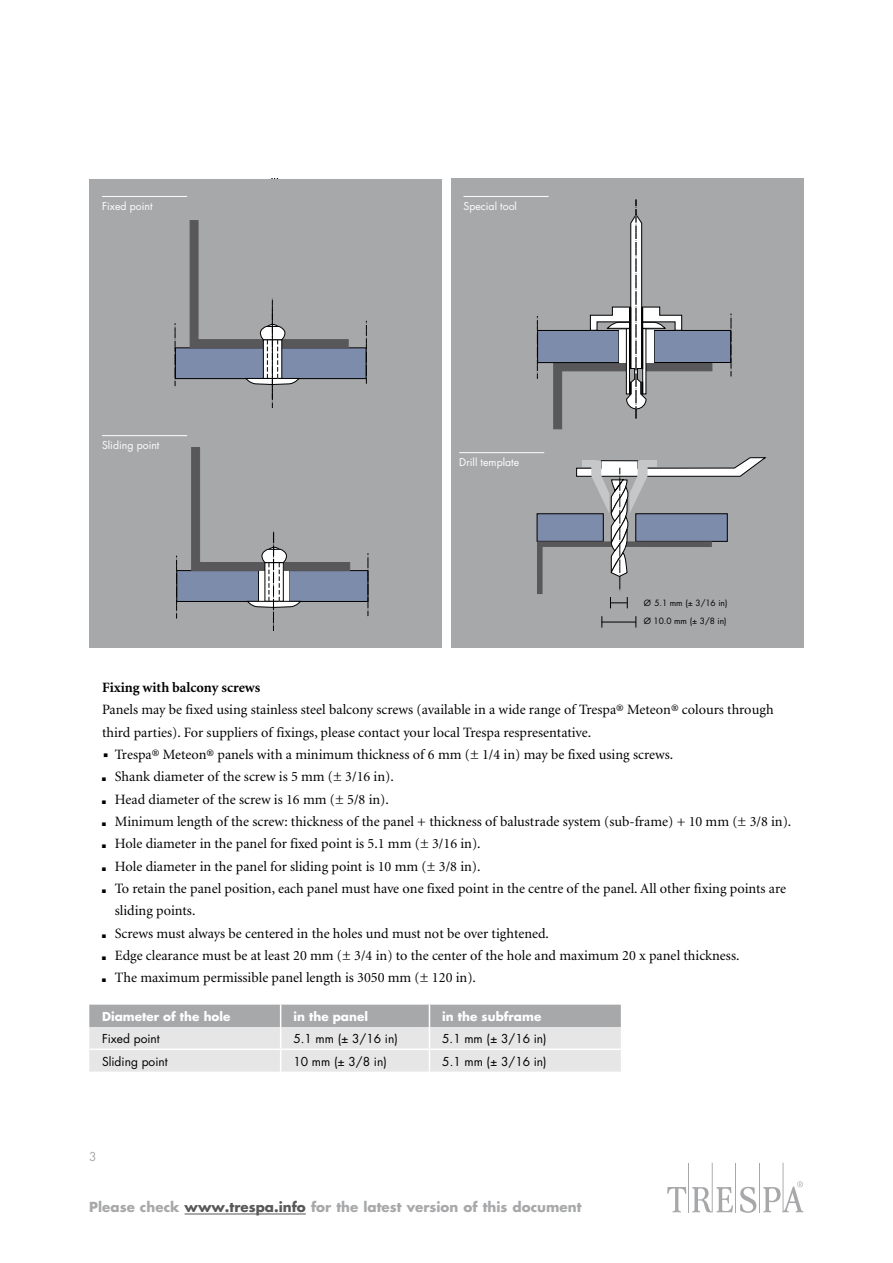
<style>
.page{position:relative;width:893px;height:1263px;background:#fff}
.page>*{position:absolute;margin:0;border:0;box-sizing:border-box;transform-origin:0 0}
.t1{font:14.25px "TR Minion";color:#000}
.t2{font:700 14.25px "TR Minion";color:#000}
.t3{font:700 13.5px "TR Futura";color:#a7a8aa}
.t4{font:12px "TR Futura";color:#000}
.t5{font:700 12px "TR Futura";color:#fff}
.t6{font:12px "TR Futura";color:#a7a8aa}
.t7{font:10.5px "TR Futura";color:#fff}
.t8{font:8.4px/18.3px "Futura";color:#000}
.s1{font-family:"TR Futura";font-size:7.5px}
.s2{color:#58585a}
</style>
<div class="page">
<hr style="left:759px;top:1163px;width:1px;height:49px;background:#a7a8aa">
<hr style="left:783px;top:1163px;width:1px;height:49px;background:#a7a8aa">
<hr style="left:735px;top:1163px;width:1px;height:49px;background:#a7a8aa">
<hr style="left:712px;top:1163px;width:1px;height:49px;background:#a7a8aa">
<hr style="left:688px;top:1163px;width:1px;height:49px;background:#a7a8aa">
<svg style="left:740px;top:1187px;width:16px;height:26px"></svg>
<svg style="left:667px;top:1187px;width:19px;height:25px"></svg>
<svg style="left:692px;top:1187px;width:41px;height:25px"></svg>
<svg style="left:763px;top:1181px;width:40px;height:31px"></svg>
<hr style="left:185px;top:1213px;width:121px;height:1px;background:#58585a">
<svg style="left:89px;top:1005px;width:532px;height:66px;background:#d2d2d3"></svg>
<div style="left:89px;top:179px;width:353px;height:468px;background:#a7a8aa"></div>
<div style="left:177px;top:571px;width:82px;height:30px;background:#7e8cac"></div>
<div style="left:177px;top:570px;width:82px;height:32px;border:1px solid #000"></div>
<div style="left:289px;top:571px;width:79px;height:30px;background:#7e8cac"></div>
<div style="left:289px;top:570px;width:79px;height:32px;border:1px solid #000"></div>
<svg style="left:368px;top:553px;width:1px;height:63px"></svg>
<svg style="left:176px;top:556px;width:1px;height:62px"></svg>
<svg style="left:191px;top:447px;width:159px;height:184px"></svg>
<div style="left:451px;top:179px;width:353px;height:292px;background:#a7a8aa"></div>
<div style="left:646px;top:363px;width:66px;height:8px;background:#58585a"></div>
<div style="left:538px;top:330px;width:81px;height:33px;background:#7e8cac"></div>
<div style="left:537px;top:330px;width:82px;height:33px;border:1px solid #000"></div>
<div style="left:654px;top:330px;width:77px;height:32px;background:#7e8cac"></div>
<div style="left:654px;top:330px;width:77px;height:33px;border:1px solid #000"></div>
<svg style="left:731px;top:314px;width:1px;height:62px"></svg>
<svg style="left:537px;top:316px;width:1px;height:63px"></svg>
<svg style="left:553px;top:199px;width:129px;height:230px"></svg>
<div style="left:451px;top:435px;width:353px;height:212px;background:#a7a8aa"></div>
<svg style="left:537px;top:457px;width:229px;height:151px"></svg>
<hr style="left:602px;top:622px;width:34px;height:1px;background:#000">
<div style="left:175px;top:348px;width:191px;height:31px;background:#7e8cac"></div>
<div style="left:175px;top:348px;width:191px;height:31px;border:1px solid #000"></div>
<svg style="left:366px;top:320px;width:1px;height:64px"></svg>
<svg style="left:175px;top:323px;width:2px;height:63px"></svg>
<svg style="left:190px;top:220px;width:158px;height:188px"></svg>
<hr style="left:463px;top:196px;width:86px;height:1px;background:#fff">
<hr style="left:102px;top:435px;width:85px;height:1px;background:#fff">
<hr style="left:102px;top:196px;width:85px;height:1px;background:#fff">
<hr style="left:459px;top:452px;width:85px;height:1px;background:#fff">
<p class="t7" style="left:102px;top:198px;width:52px">Fixed point</p>
<p class="t7" style="left:102px;top:438px;width:59px">Sliding point</p>
<p class="t7" style="left:463px;top:198px;width:55px">Special tool</p>
<p class="t7" style="left:459px;top:455px;width:61px">Drill template</p>
<p class="t8" style="left:644px;top:593px;width:85px">Ø 5.1 mm (± 3/16 in)<br>Ø 10.0 mm (± 3/8 in)</p>
<p class="t2" style="left:102px;top:680px;width:160px">Fixing with balcony screws</p>
<p class="t1" style="left:102px;top:703px;width:673px">Panels may be fixed using stainless steel balcony screws (available in a wide range of Trespa® Meteon® colours through</p>
<p class="t1" style="left:102px;top:725px;width:491px">third parties). For suppliers of fixings, please contact your local Trespa respresentative.</p>
<p class="t1" style="left:102px;top:747px;width:573px">防 Trespa® Meteon® panels with a minimum thickness of 6 mm (± 1/4 in) may be fixed using screws.</p>
<p class="t1" style="left:102px;top:770px;width:293px"><span class="s1">防</span> Shank diameter of the screw is 5 mm (± 3/16 in).</p>
<p class="t1" style="left:102px;top:792px;width:288px"><span class="s1">防</span> Head diameter of the screw is 16 mm (± 5/8 in).</p>
<p class="t1" style="left:102px;top:814px;width:691px"><span class="s1">防</span> Minimum length of the screw: thickness of the panel + thickness of balustrade system (sub-frame) + 10 mm (± 3/8 in).</p>
<p class="t1" style="left:102px;top:837px;width:380px"><span class="s1">防</span> Hole diameter in the panel for fixed point is 5.1 mm (± 3/16 in).</p>
<p class="t1" style="left:102px;top:859px;width:380px"><span class="s1">防</span> Hole diameter in the panel for sliding point is 10 mm (± 3/8 in).</p>
<p class="t1" style="left:102px;top:881px;width:686px"><span class="s1">防</span> To retain the panel position, each panel must have one fixed point in the centre of the panel. All other fixing points are</p>
<p class="t1" style="left:115px;top:904px;width:82px">sliding points.</p>
<p class="t1" style="left:102px;top:926px;width:448px"><span class="s1">防</span> Screws must always be centered in the holes und must not be over tightened.</p>
<p class="t1" style="left:102px;top:948px;width:639px"><span class="s1">防</span> Edge clearance must be at least 20 mm (± 3/4 in) to the center of the hole and maximum 20 x panel thickness.</p>
<p class="t1" style="left:102px;top:971px;width:375px"><span class="s1">防</span> The maximum permissible panel length is 3050 mm (± 120 in).</p>
<p class="t5" style="left:102px;top:1008px;width:130px">Diameter of the hole</p>
<p class="t5" style="left:293px;top:1008px;width:76px">in the panel</p>
<p class="t5" style="left:442px;top:1008px;width:101px">in the subframe</p>
<p class="t4" style="left:102px;top:1030px;width:59px">Fixed point</p>
<p class="t4" style="left:293px;top:1030px;width:106px">5.1 mm (± 3/16 in)</p>
<p class="t4" style="left:442px;top:1030px;width:106px">5.1 mm (± 3/16 in)</p>
<p class="t4" style="left:102px;top:1053px;width:67px">Sliding point</p>
<p class="t4" style="left:293px;top:1053px;width:95px">10 mm (± 3/8 in)</p>
<p class="t4" style="left:442px;top:1053px;width:106px">5.1 mm (± 3/16 in)</p>
<p class="t6" style="left:89px;top:1148px;width:9px">3</p>
<p class="t3" style="left:89px;top:1197px;width:494px">Please check <span class="s2">www.trespa.info</span> for the latest version of this document</p>
</div>
